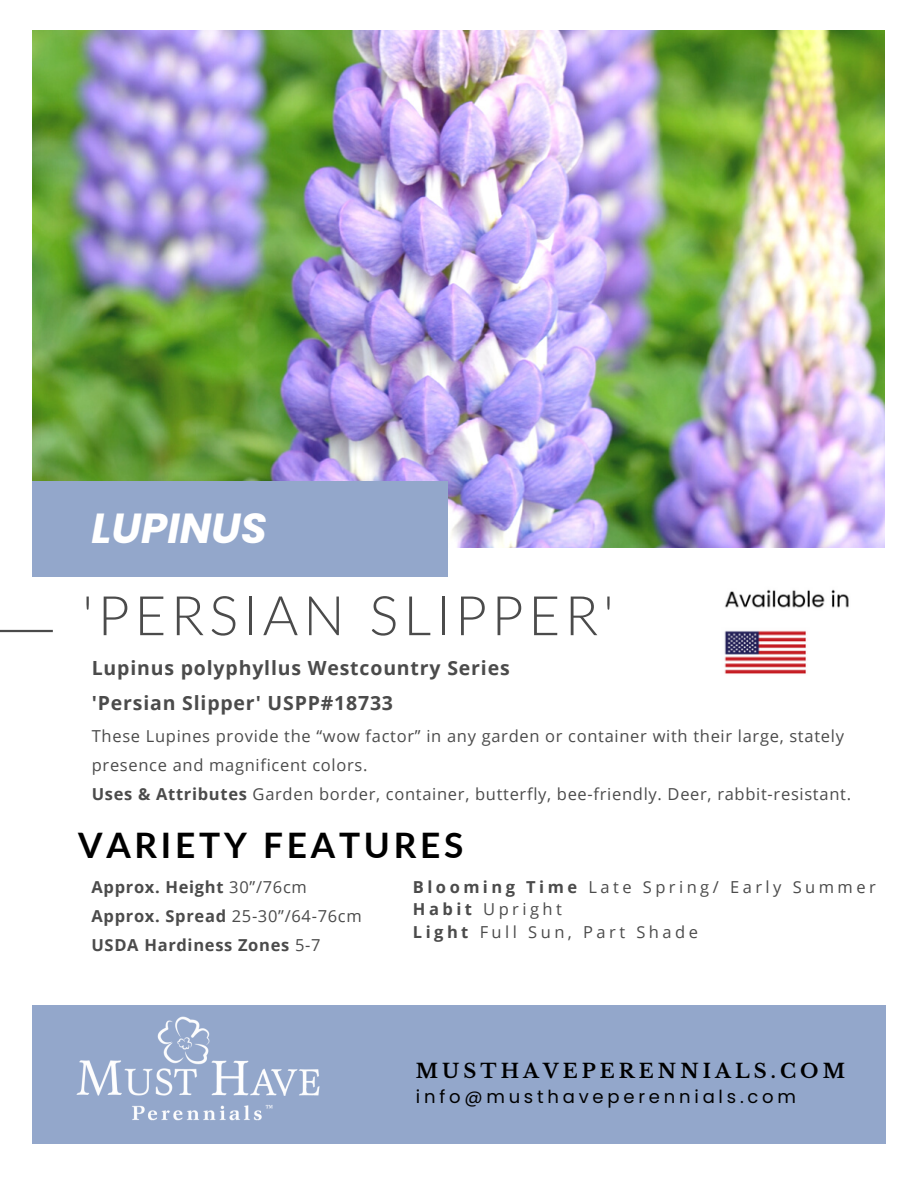
<style>
.page{position:relative;width:918px;height:1188px;background:#fff}
.page>*{position:absolute;margin:0;border:0;box-sizing:border-box;transform-origin:0 0}
.t1{font:300 54.6px "Lato";letter-spacing:.09em;color:#4b4b4b}
.t2{font:italic 700 42px "Poppins";color:#fff}
.t3{font:700 35.25px "Lato";letter-spacing:.11em;color:#000}
.t4{font:700 19.5px "Open Sans";letter-spacing:.04em;color:#4b4b4b}
.t5{font:700 19.5px "Libre Baskerville";letter-spacing:.21em;color:#000}
.t6{font:18px "Poppins";letter-spacing:.21em;color:#000}
.t7{font:16.5px/29.2px "Open Sans";letter-spacing:.045em;color:#4b4b4b}
.t8{font:16.5px "Open Sans";letter-spacing:.21em;color:#4b4b4b}
.t9{font:700 16.5px "Open Sans";letter-spacing:.04em;color:#4b4b4b}
.s1{font-weight:700}
.s2{font-weight:400}
</style>
<div class="page">
<img style="left:32px;top:31px;width:853px;height:516px">
<hr style="left:0;top:630px;width:53px;height:2px;background:#4b4b4b">
<div style="left:32px;top:481px;width:415px;height:96px;background:#93a7cb"></div>
<div style="left:32px;top:1005px;width:853px;height:138px;background:#93a7cb"></div>
<img style="left:36px;top:1016px;width:323px;height:128px">
<img style="left:724px;top:589px;width:125px;height:85px">
<p class="t2" style="left:92px;top:499px;width:177px">LUPINUS</p>
<p class="t1" style="left:82px;top:581px;width:533px">'PERSIAN SLIPPER'</p>
<p class="t4" style="left:92px;top:654px;width:419px">Lupinus polyphyllus Westcountry Series</p>
<p class="t4" style="left:92px;top:689px;width:303px">'Persian Slipper' USPP#18733</p>
<p class="t7" style="left:92px;top:721px;width:754px">These Lupines provide the “wow factor” in any garden or container with their large, stately presence and magnificent colors.</p>
<p class="t7" style="left:92px;top:779px;width:761px"><span class="s1">Uses &amp; Attributes</span> Garden border, container, butterfly, bee-friendly. Deer, rabbit-resistant.</p>
<p class="t3" style="left:78px;top:823px;width:387px">VARIETY FEATURES</p>
<p class="t8" style="left:413px;top:875px;width:464px"><span class="s1">Blooming Time</span> Late Spring/ Early Summer</p>
<p class="t8" style="left:413px;top:898px;width:151px"><span class="s1">Habit</span> Upright</p>
<p class="t8" style="left:413px;top:920px;width:287px"><span class="s1">Light</span> Full Sun, Part Shade</p>
<p class="t9" style="left:92px;top:875px;width:217px">Approx. Height <span class="s2">30”/76cm</span></p>
<p class="t7" style="left:92px;top:901px;width:272px"><span class="s1">Approx. Spread</span> 25-30”/64-76cm</p>
<p class="t9" style="left:92px;top:934px;width:231px">USDA Hardiness Zones <span class="s2">5-7</span></p>
<p class="t5" style="left:416px;top:1059px;width:431px">MUSTHAVEPERENNIALS.COM</p>
<p class="t6" style="left:416px;top:1084px;width:382px">info@musthaveperennials.com</p>
</div>
